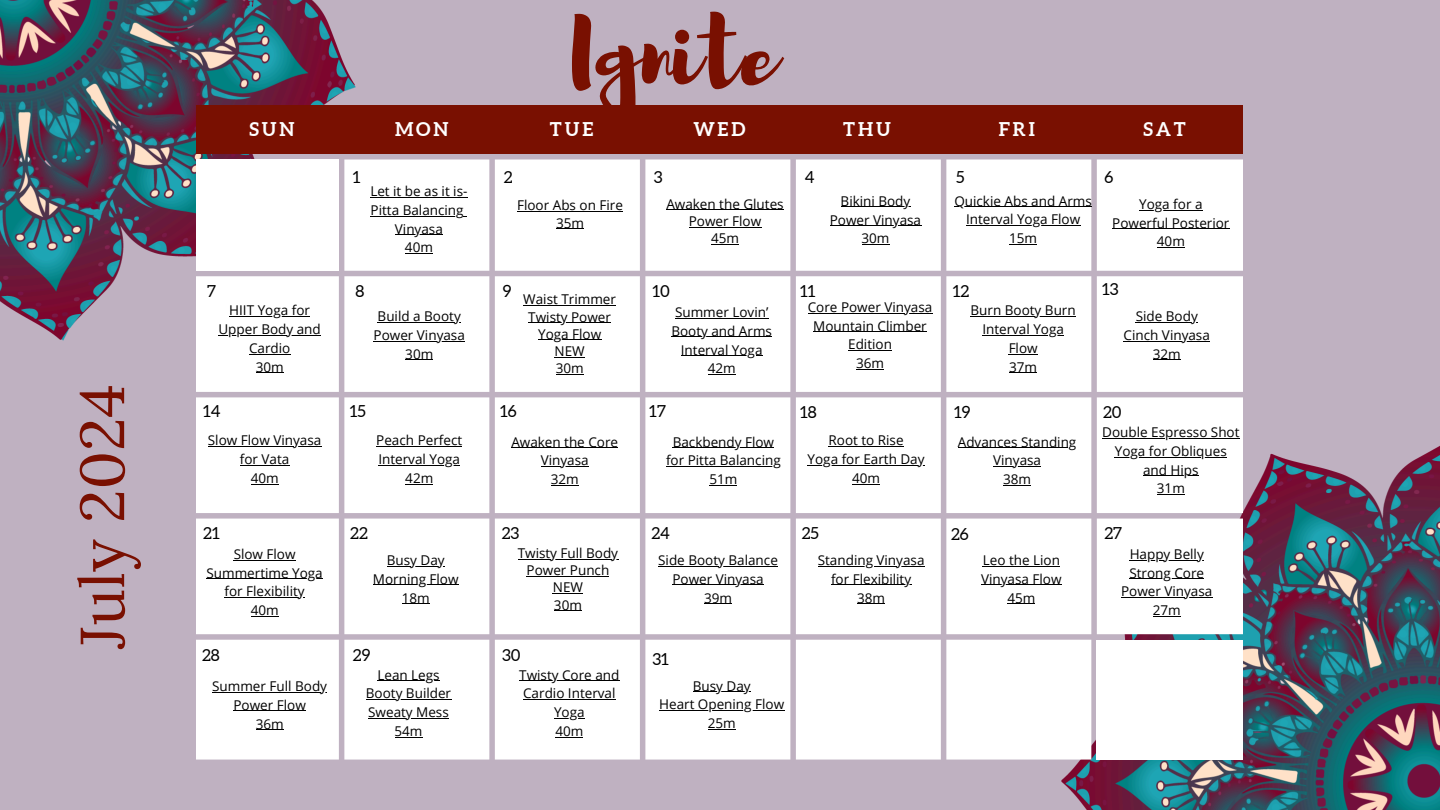
<style>
.page{position:relative;width:1440px;height:810px;background:#bfb1c1}
.page>*{position:absolute;margin:0;border:0;box-sizing:border-box;transform-origin:0 0}
.t1{font:94px "Brusher";color:#791001}
.t2{font:62.1px "Lora";color:#791001}
.t3{font:700 18.9px "Aleo";letter-spacing:.15em;color:#fff}
.t4{font:16.6px "Aleo";color:#000}
.t5{font:13.5px "Open Sans";color:#000}
</style>
<div class="page">
<img style="left:0;top:0;width:355px;height:341px">
<img style="left:1062px;top:425px;width:378px;height:385px">
<div style="left:796px;top:640px;width:295px;height:119px;background:#fff"></div>
<div style="left:1097px;top:640px;width:146px;height:119px;background:#fff"></div>
<div style="left:197px;top:105px;width:1046px;height:49px;background:#791001"></div>
<div style="left:1097px;top:519px;width:146px;height:115px;background:#fff"></div>
<hr style="left:954px;top:206px;width:138px;height:1px;background:#000">
<div style="left:197px;top:519px;width:292px;height:115px;background:#fff"></div>
<div style="left:495px;top:519px;width:295px;height:115px;background:#fff"></div>
<div style="left:796px;top:519px;width:295px;height:115px;background:#fff"></div>
<div style="left:1097px;top:160px;width:146px;height:353px;background:#fff"></div>
<div style="left:495px;top:160px;width:295px;height:353px;background:#fff"></div>
<svg style="left:796px;top:160px;width:295px;height:353px;background:#f8f7f8"></svg>
<div style="left:197px;top:160px;width:292px;height:353px;background:#fff"></div>
<div style="left:197px;top:640px;width:292px;height:119px;background:#fff"></div>
<div style="left:495px;top:640px;width:295px;height:119px;background:#fff"></div>
<h3 class="t2" style="left:62px;top:649px;width:267px;rotate:-90deg">July 2024</h3>
<h3 class="t1" style="left:572px;top:-9px;width:207px">Ignite</h3>
<h1 class="t3" style="left:249px;top:119px;width:47px">SUN</h1>
<p class="t3" style="left:395px;top:119px;width:55px">MON</p>
<h3 class="t3" style="left:550px;top:119px;width:45px">TUE</h3>
<h3 class="t3" style="left:693px;top:119px;width:54px">WED</h3>
<h3 class="t3" style="left:843px;top:119px;width:49px">THU</h3>
<h3 class="t3" style="left:999px;top:119px;width:38px">FRI</h3>
<h3 class="t3" style="left:1143px;top:119px;width:44px">SAT</h3>
<p class="t4" style="left:353px;top:168px;width:9px">1</p>
<p class="t5" style="left:370px;top:182px;width:99px">Let it be as it is-</p>
<p class="t5" style="left:371px;top:201px;width:94px">Pitta Balancing</p>
<p class="t5" style="left:395px;top:219px;width:49px">Vinyasa</p>
<p class="t5" style="left:405px;top:238px;width:29px">40m</p>
<p class="t4" style="left:207px;top:282px;width:10px">7</p>
<p class="t4" style="left:355px;top:282px;width:10px">8</p>
<p class="t5" style="left:229px;top:301px;width:82px">HIIT Yoga for</p>
<p class="t5" style="left:218px;top:320px;width:104px">Upper Body and</p>
<p class="t5" style="left:249px;top:339px;width:43px">Cardio</p>
<p class="t5" style="left:256px;top:357px;width:29px">30m</p>
<p class="t5" style="left:378px;top:307px;width:85px">Build a Booty</p>
<p class="t5" style="left:374px;top:326px;width:93px">Power Vinyasa</p>
<p class="t5" style="left:405px;top:344px;width:29px">30m</p>
<p class="t4" style="left:203px;top:402px;width:19px">14</p>
<p class="t4" style="left:350px;top:402px;width:18px">15</p>
<p class="t5" style="left:208px;top:431px;width:115px">Slow Flow Vinyasa</p>
<p class="t5" style="left:240px;top:450px;width:51px">for Vata</p>
<p class="t5" style="left:251px;top:469px;width:29px">40m</p>
<p class="t5" style="left:376px;top:431px;width:87px">Peach Perfect</p>
<p class="t5" style="left:378px;top:450px;width:83px">Interval Yoga</p>
<p class="t5" style="left:405px;top:469px;width:29px">42m</p>
<p class="t4" style="left:203px;top:524px;width:18px">21</p>
<p class="t4" style="left:350px;top:524px;width:19px">22</p>
<p class="t5" style="left:234px;top:545px;width:63px">Slow Flow</p>
<p class="t5" style="left:207px;top:563px;width:118px">Summertime Yoga</p>
<p class="t5" style="left:225px;top:582px;width:82px">for Flexibility</p>
<p class="t5" style="left:251px;top:601px;width:29px">40m</p>
<p class="t4" style="left:202px;top:646px;width:19px">28</p>
<p class="t5" style="left:212px;top:677px;width:116px">Summer Full Body</p>
<p class="t5" style="left:233px;top:695px;width:74px">Power Flow</p>
<p class="t5" style="left:256px;top:714px;width:29px">36m</p>
<p class="t5" style="left:387px;top:551px;width:59px">Busy Day</p>
<p class="t5" style="left:373px;top:569px;width:87px">Morning Flow</p>
<p class="t5" style="left:402px;top:588px;width:29px">18m</p>
<p class="t4" style="left:353px;top:646px;width:19px">29</p>
<p class="t5" style="left:377px;top:665px;width:64px">Lean Legs</p>
<p class="t5" style="left:366px;top:684px;width:87px">Booty Builder</p>
<p class="t5" style="left:368px;top:703px;width:82px">Sweaty Mess</p>
<p class="t5" style="left:395px;top:722px;width:29px">54m</p>
<p class="t4" style="left:504px;top:168px;width:10px">2</p>
<p class="t4" style="left:654px;top:168px;width:10px">3</p>
<p class="t4" style="left:805px;top:168px;width:11px">4</p>
<p class="t4" style="left:956px;top:168px;width:10px">5</p>
<p class="t4" style="left:1104px;top:168px;width:10px">6</p>
<p class="t5" style="left:517px;top:196px;width:107px">Floor Abs on Fire</p>
<p class="t5" style="left:556px;top:213px;width:29px">35m</p>
<p class="t5" style="left:666px;top:194px;width:119px">Awaken the Glutes</p>
<p class="t5" style="left:689px;top:212px;width:74px">Power Flow</p>
<p class="t5" style="left:711px;top:229px;width:29px">45m</p>
<p class="t5" style="left:841px;top:191px;width:71px">Bikini Body</p>
<p class="t5" style="left:830px;top:210px;width:93px">Power Vinyasa</p>
<p class="t5" style="left:862px;top:229px;width:29px">30m</p>
<p class="t5" style="left:954px;top:191px;width:139px">Quickie Abs and Arms</p>
<p class="t5" style="left:966px;top:210px;width:116px">Interval Yoga Flow</p>
<p class="t5" style="left:1009px;top:229px;width:29px">15m</p>
<p class="t5" style="left:1139px;top:195px;width:65px">Yoga for a</p>
<p class="t5" style="left:1112px;top:213px;width:119px">Powerful Posterior</p>
<p class="t5" style="left:1157px;top:232px;width:29px">40m</p>
<p class="t4" style="left:503px;top:282px;width:10px">9</p>
<p class="t5" style="left:523px;top:290px;width:94px">Waist Trimmer</p>
<p class="t5" style="left:528px;top:307px;width:84px">Twisty Power</p>
<p class="t5" style="left:538px;top:324px;width:65px">Yoga Flow</p>
<p class="t5" style="left:555px;top:342px;width:32px">NEW</p>
<p class="t5" style="left:556px;top:359px;width:29px">30m</p>
<p class="t4" style="left:652px;top:282px;width:19px">10</p>
<p class="t5" style="left:675px;top:303px;width:95px">Summer Lovin’</p>
<p class="t5" style="left:671px;top:321px;width:102px">Booty and Arms</p>
<p class="t5" style="left:681px;top:340px;width:83px">Interval Yoga</p>
<p class="t5" style="left:708px;top:359px;width:29px">42m</p>
<p class="t4" style="left:800px;top:282px;width:17px">11</p>
<p class="t5" style="left:808px;top:298px;width:126px">Core Power Vinyasa</p>
<p class="t5" style="left:813px;top:316px;width:115px">Mountain Climber</p>
<p class="t5" style="left:848px;top:335px;width:45px">Edition</p>
<p class="t5" style="left:856px;top:354px;width:29px">36m</p>
<p class="t4" style="left:953px;top:282px;width:18px">12</p>
<p class="t5" style="left:971px;top:301px;width:107px">Burn Booty Burn</p>
<p class="t5" style="left:982px;top:320px;width:83px">Interval Yoga</p>
<p class="t5" style="left:1009px;top:339px;width:31px">Flow</p>
<p class="t5" style="left:1009px;top:357px;width:29px">37m</p>
<p class="t4" style="left:1102px;top:279px;width:18px">13</p>
<p class="t5" style="left:1136px;top:307px;width:64px">Side Body</p>
<p class="t5" style="left:1124px;top:326px;width:88px">Cinch Vinyasa</p>
<p class="t5" style="left:1153px;top:344px;width:29px">32m</p>
<p class="t4" style="left:500px;top:402px;width:18px">16</p>
<p class="t4" style="left:649px;top:402px;width:18px">17</p>
<p class="t4" style="left:800px;top:403px;width:18px">18</p>
<p class="t4" style="left:954px;top:403px;width:18px">19</p>
<p class="t4" style="left:1103px;top:403px;width:20px">20</p>
<p class="t5" style="left:511px;top:432px;width:108px">Awaken the Core</p>
<p class="t5" style="left:541px;top:451px;width:49px">Vinyasa</p>
<p class="t5" style="left:551px;top:470px;width:29px">32m</p>
<p class="t5" style="left:673px;top:432px;width:103px">Backbendy Flow</p>
<p class="t5" style="left:666px;top:451px;width:116px">for Pitta Balancing</p>
<p class="t5" style="left:709px;top:470px;width:29px">51m</p>
<p class="t5" style="left:829px;top:431px;width:77px">Root to Rise</p>
<p class="t5" style="left:808px;top:450px;width:119px">Yoga for Earth Day</p>
<p class="t5" style="left:852px;top:469px;width:29px">40m</p>
<p class="t5" style="left:958px;top:432px;width:120px">Advances Standing</p>
<p class="t5" style="left:993px;top:451px;width:49px">Vinyasa</p>
<p class="t5" style="left:1003px;top:470px;width:29px">38m</p>
<p class="t5" style="left:1102px;top:423px;width:139px">Double Espresso Shot</p>
<p class="t5" style="left:1115px;top:442px;width:113px">Yoga for Obliques</p>
<p class="t5" style="left:1143px;top:460px;width:57px">and Hips</p>
<p class="t5" style="left:1157px;top:479px;width:29px">31m</p>
<p class="t4" style="left:502px;top:524px;width:19px">23</p>
<p class="t4" style="left:651px;top:523px;width:20px">24</p>
<p class="t4" style="left:802px;top:523px;width:19px">25</p>
<p class="t4" style="left:951px;top:524px;width:19px">26</p>
<p class="t4" style="left:1104px;top:523px;width:19px">27</p>
<p class="t5" style="left:518px;top:543px;width:102px">Twisty Full Body</p>
<p class="t5" style="left:527px;top:561px;width:84px">Power Punch</p>
<p class="t5" style="left:553px;top:578px;width:32px">NEW</p>
<p class="t5" style="left:554px;top:595px;width:29px">30m</p>
<p class="t4" style="left:502px;top:646px;width:20px">30</p>
<p class="t5" style="left:519px;top:665px;width:102px">Twisty Core and</p>
<p class="t5" style="left:523px;top:684px;width:94px">Cardio Interval</p>
<p class="t5" style="left:554px;top:703px;width:32px">Yoga</p>
<p class="t5" style="left:555px;top:722px;width:29px">40m</p>
<p class="t5" style="left:658px;top:551px;width:121px">Side Booty Balance</p>
<p class="t5" style="left:672px;top:569px;width:93px">Power Vinyasa</p>
<p class="t5" style="left:704px;top:588px;width:29px">39m</p>
<p class="t4" style="left:652px;top:649px;width:18px">31</p>
<p class="t5" style="left:693px;top:676px;width:59px">Busy Day</p>
<p class="t5" style="left:659px;top:695px;width:126px">Heart Opening Flow</p>
<p class="t5" style="left:708px;top:714px;width:29px">25m</p>
<p class="t5" style="left:818px;top:551px;width:108px">Standing Vinyasa</p>
<p class="t5" style="left:831px;top:569px;width:82px">for Flexibility</p>
<p class="t5" style="left:857px;top:588px;width:29px">38m</p>
<p class="t5" style="left:983px;top:551px;width:79px">Leo the Lion</p>
<p class="t5" style="left:981px;top:569px;width:82px">Vinyasa Flow</p>
<p class="t5" style="left:1007px;top:588px;width:29px">45m</p>
<p class="t5" style="left:1130px;top:545px;width:76px">Happy Belly</p>
<p class="t5" style="left:1129px;top:563px;width:76px">Strong Core</p>
<p class="t5" style="left:1121px;top:582px;width:93px">Power Vinyasa</p>
<p class="t5" style="left:1153px;top:601px;width:29px">27m</p>
</div>
